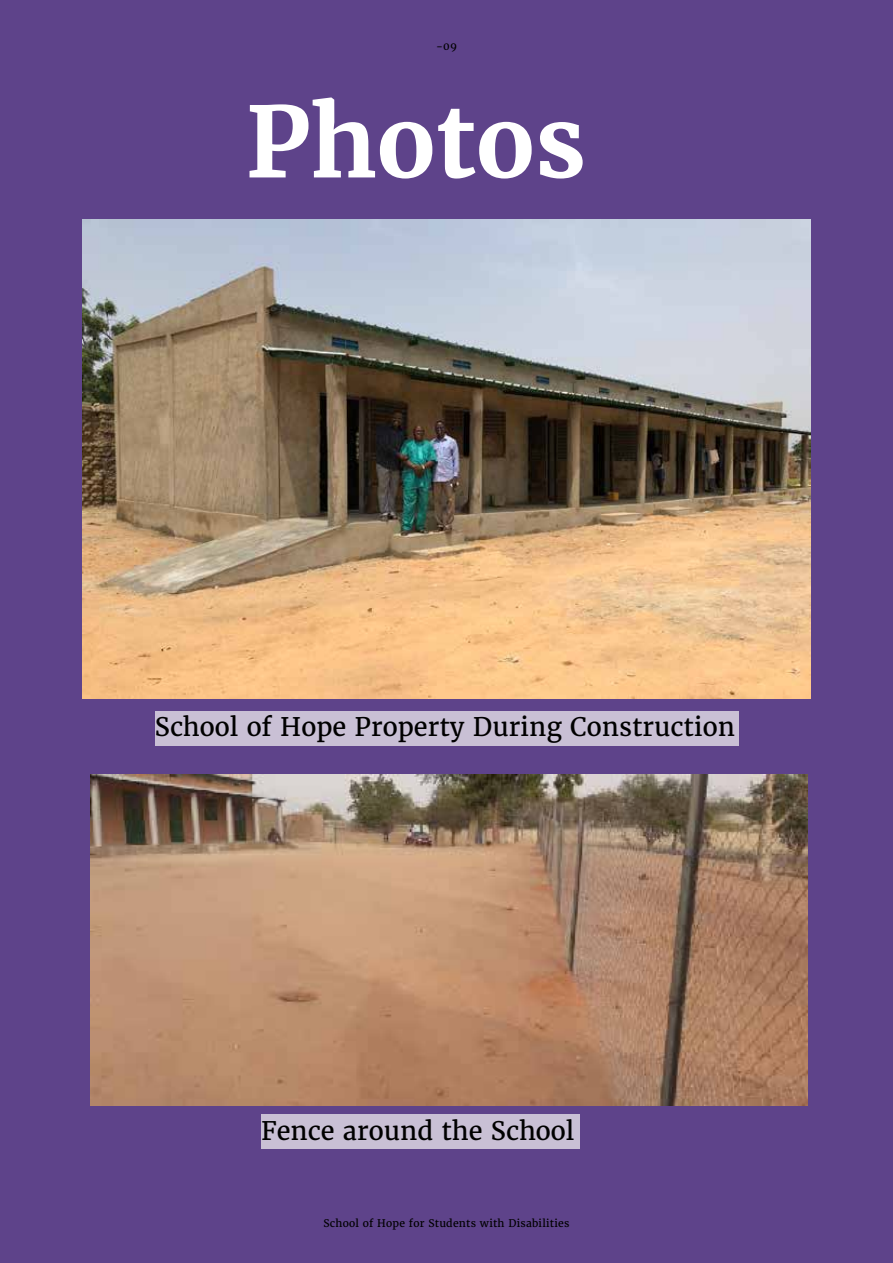
<style>
.page{position:relative;width:893px;height:1263px;background:#5e438a}
.page>*{position:absolute;margin:0;border:0;box-sizing:border-box;transform-origin:0 0}
.t1{font:700 97.5px "Merriweather";color:#fff}
.t2{font:25.5px "Merriweather";color:#000}
.t3{font:10.5px "Merriweather";letter-spacing:.02em;color:#000}
</style>
<div class="page">
<img style="left:83px;top:220px;width:727px;height:478px">
<div style="left:155px;top:711px;width:583px;height:35px;background:#c9c0d5"></div>
<div style="left:261px;top:1114px;width:318px;height:35px;background:#c9c0d5"></div>
<img style="left:91px;top:774px;width:716px;height:331px">
<p class="t3" style="left:436px;top:40px;width:22px">-09</p>
<h1 class="t1" style="left:245px;top:80px;width:342px">Photos</h1>
<p class="t2" style="left:155px;top:711px;width:581px">School of Hope Property During Construction</p>
<p class="t2" style="left:261px;top:1114px;width:315px">Fence around the School</p>
<p class="t3" style="left:324px;top:1216px;width:247px">School of Hope for Students with Disabilities</p>
</div>
